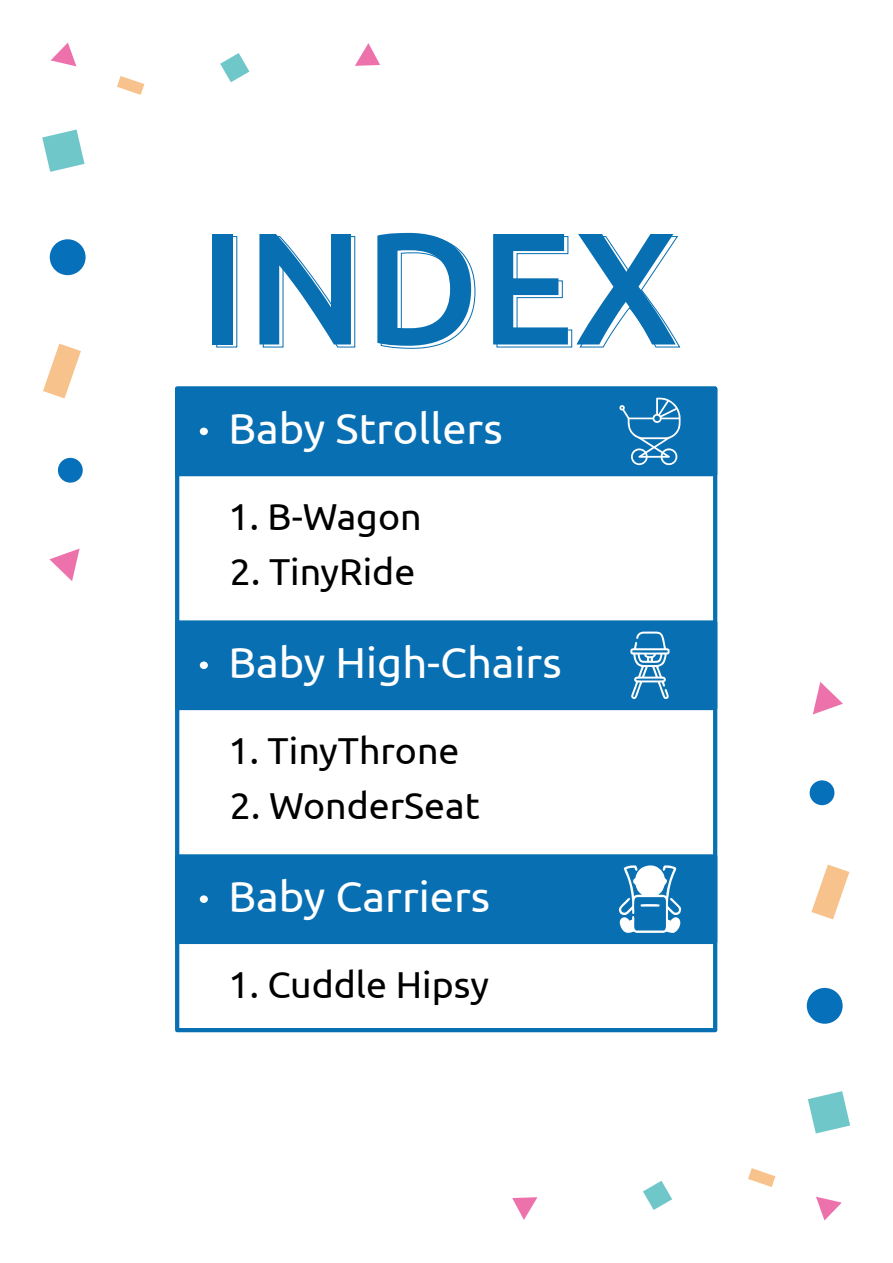
<style>
.page{position:relative;width:893px;height:1263px;background:#fff}
.page>*{position:absolute;margin:0;border:0;box-sizing:border-box;transform-origin:0 0}
.t1{font:500 159.45px "Ubuntu";color:#076fb2}
.t2{font:43.5px "Ubuntu";color:#fff}
.t3{font:37.5px "Ubuntu";color:#000002}
</style>
<div class="page">
<svg style="left:51px;top:43px;width:25px;height:23px"></svg>
<svg style="left:49px;top:548px;width:31px;height:33px"></svg>
<svg style="left:42px;top:130px;width:43px;height:42px"></svg>
<div style="left:58px;top:458px;width:25px;height:25px;background:#0671ba;border-radius:50%"></div>
<div style="left:50px;top:239px;width:36px;height:36px;background:#0671ba;border-radius:50%"></div>
<svg style="left:43px;top:344px;width:38px;height:54px"></svg>
<svg style="left:117px;top:76px;width:27px;height:19px"></svg>
<svg style="left:220px;top:53px;width:29px;height:29px"></svg>
<svg style="left:355px;top:43px;width:25px;height:23px"></svg>
<svg style="left:816px;top:1197px;width:26px;height:23px"></svg>
<svg style="left:813px;top:682px;width:30px;height:32px"></svg>
<svg style="left:808px;top:1091px;width:42px;height:42px"></svg>
<div style="left:810px;top:780px;width:24px;height:25px;background:#0671ba;border-radius:50%"></div>
<div style="left:807px;top:988px;width:36px;height:36px;background:#0671ba;border-radius:50%"></div>
<svg style="left:811px;top:864px;width:38px;height:55px"></svg>
<svg style="left:748px;top:1168px;width:27px;height:19px"></svg>
<svg style="left:643px;top:1181px;width:29px;height:29px"></svg>
<svg style="left:512px;top:1197px;width:25px;height:23px"></svg>
<svg style="left:263px;top:236px;width:92px;height:111px"></svg>
<svg style="left:381px;top:235px;width:94px;height:114px"></svg>
<svg style="left:497px;top:236px;width:75px;height:111px"></svg>
<svg style="left:580px;top:236px;width:100px;height:111px"></svg>
<div style="left:177px;top:389px;width:538px;height:85px;background:#076fb2"></div>
<div style="left:175px;top:386px;width:542px;height:90px;border:4px solid #076fb2"></div>
<div style="left:175px;top:386px;width:542px;height:646px;border:4px solid #076fb2"></div>
<div style="left:177px;top:622px;width:538px;height:86px;background:#076fb2"></div>
<div style="left:175px;top:620px;width:542px;height:90px;border:4px solid #076fb2"></div>
<div style="left:177px;top:856px;width:538px;height:86px;background:#076fb2"></div>
<div style="left:175px;top:854px;width:542px;height:90px;border:4px solid #076fb2"></div>
<div style="left:200px;top:428px;width:8px;height:7px;background:#fff;border-radius:50%"></div>
<div style="left:200px;top:661px;width:8px;height:8px;background:#fff;border-radius:50%"></div>
<div style="left:200px;top:895px;width:8px;height:8px;background:#fff;border-radius:50%"></div>
<svg style="left:619px;top:398px;width:62px;height:67px"></svg>
<svg style="left:630px;top:631px;width:40px;height:68px"></svg>
<svg style="left:618px;top:865px;width:64px;height:68px"></svg>
<h1 class="t1" style="left:200px;top:187px;width:480px">INDEX</h1>
<p class="t2" style="left:228px;top:402px;width:276px">Baby Strollers</p>
<p class="t3" style="left:229px;top:494px;width:195px">1. B-Wagon</p>
<p class="t3" style="left:230px;top:549px;width:187px">2. TinyRide</p>
<p class="t2" style="left:228px;top:636px;width:335px">Baby High-Chairs</p>
<p class="t3" style="left:229px;top:727px;width:232px">1. TinyThrone</p>
<p class="t3" style="left:230px;top:783px;width:251px">2. WonderSeat</p>
<p class="t2" style="left:228px;top:870px;width:263px">Baby Carriers</p>
<p class="t3" style="left:229px;top:961px;width:262px">1. Cuddle Hipsy</p>
</div>
